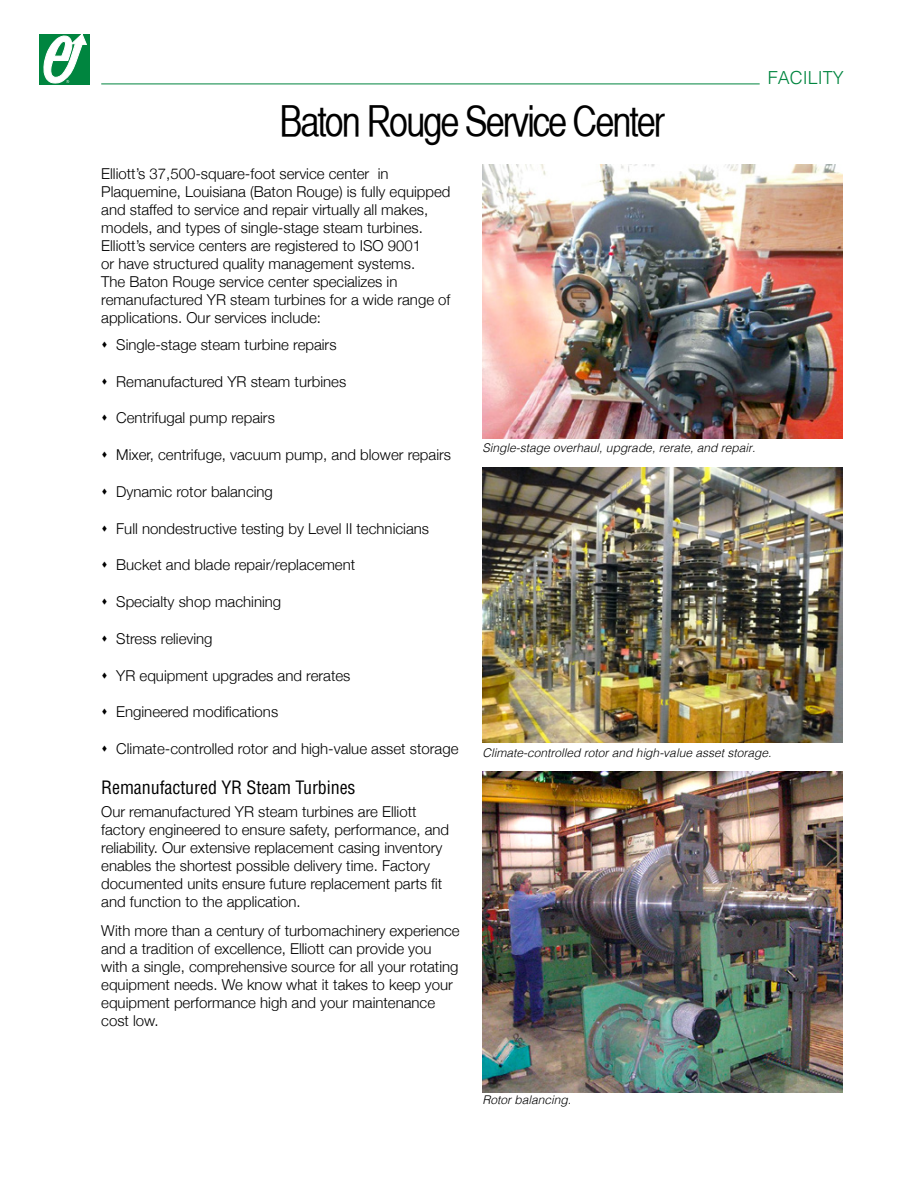
<style>
.page{position:relative;width:918px;height:1188px;background:#fff}
.page>*{position:absolute;margin:0;border:0;box-sizing:border-box;transform-origin:0 0}
.t1{font:42px "Helvetica CY Plain";letter-spacing:-.05em;color:#000}
.t2{font:condensed 18px "Helvetica";letter-spacing:-.005em;color:#000}
.t3{font:300 18px "Helvetica";color:#00853f}
.t4{font:300 15px/18px "Helvetica Neue";color:#000}
.t5{font:italic 300 12px "Helvetica";color:#000}
</style>
<div class="page">
<hr style="left:101px;top:84px;width:659px;height:1px;background:#00853f">
<div style="left:40px;top:34px;width:50px;height:50px;background:#00853f"></div>
<svg style="left:43px;top:34px;width:44px;height:50px"></svg>
<img style="left:483px;top:772px;width:360px;height:320px">
<img style="left:483px;top:164px;width:360px;height:275px">
<img style="left:483px;top:468px;width:360px;height:274px">
<h1 class="t1" style="left:280px;top:97px;width:387px">Baton Rouge Service Center</h1>
<p class="t3" style="left:768px;top:62px;width:78px">FACILITY</p>
<p class="t4" style="left:101px;top:164px;width:351px">Elliott’s 37,500-square-foot service center in Plaquemine, Louisiana (Baton Rouge) is fully equipped and staffed to service and repair virtually all makes, models, and types of single-stage steam turbines.<br>Elliott’s service centers are registered to ISO 9001<br>or have structured quality management systems.<br>The Baton Rouge service center specializes in remanufactured YR steam turbines for a wide range of applications. Our services include:</p>
<p class="t4" style="left:116px;top:335px;width:222px">Single-stage steam turbine repairs</p>
<p class="t4" style="left:116px;top:372px;width:232px">Remanufactured YR steam turbines</p>
<p class="t4" style="left:116px;top:409px;width:160px">Centrifugal pump repairs</p>
<p class="t4" style="left:116px;top:446px;width:336px">Mixer, centrifuge, vacuum pump, and blower repairs</p>
<p class="t4" style="left:116px;top:482px;width:158px">Dynamic rotor balancing</p>
<p class="t4" style="left:116px;top:519px;width:314px">Full nondestructive testing by Level II technicians</p>
<p class="t4" style="left:116px;top:556px;width:240px">Bucket and blade repair/replacement</p>
<p class="t4" style="left:116px;top:593px;width:167px">Specialty shop machining</p>
<p class="t4" style="left:116px;top:629px;width:98px">Stress relieving</p>
<p class="t4" style="left:116px;top:666px;width:236px">YR equipment upgrades and rerates</p>
<p class="t4" style="left:116px;top:703px;width:163px">Engineered modifications</p>
<p class="t4" style="left:116px;top:740px;width:344px">Climate-controlled rotor and high-value asset storage</p>
<p class="t2" style="left:101px;top:776px;width:256px">Remanufactured YR Steam Turbines</p>
<p class="t4" style="left:101px;top:803px;width:349px">Our remanufactured YR steam turbines are Elliott factory engineered to ensure safety, performance, and reliability. Our extensive replacement casing inventory enables the shortest possible delivery time. Factory documented units ensure future replacement parts fit and function to the application.</p>
<p class="t4" style="left:101px;top:922px;width:360px">With more than a century of turbomachinery experience and a tradition of excellence, Elliott can provide you with a single, comprehensive source for all your rotating equipment needs. We know what it takes to keep your equipment performance high and your maintenance cost low.</p>
<p class="t5" style="left:483px;top:437px;width:274px">Single-stage overhaul, upgrade, rerate, and repair.</p>
<p class="t5" style="left:483px;top:742px;width:290px">Climate-controlled rotor and high-value asset storage.</p>
<p class="t5" style="left:483px;top:1089px;width:90px">Rotor balancing.</p>
</div>
